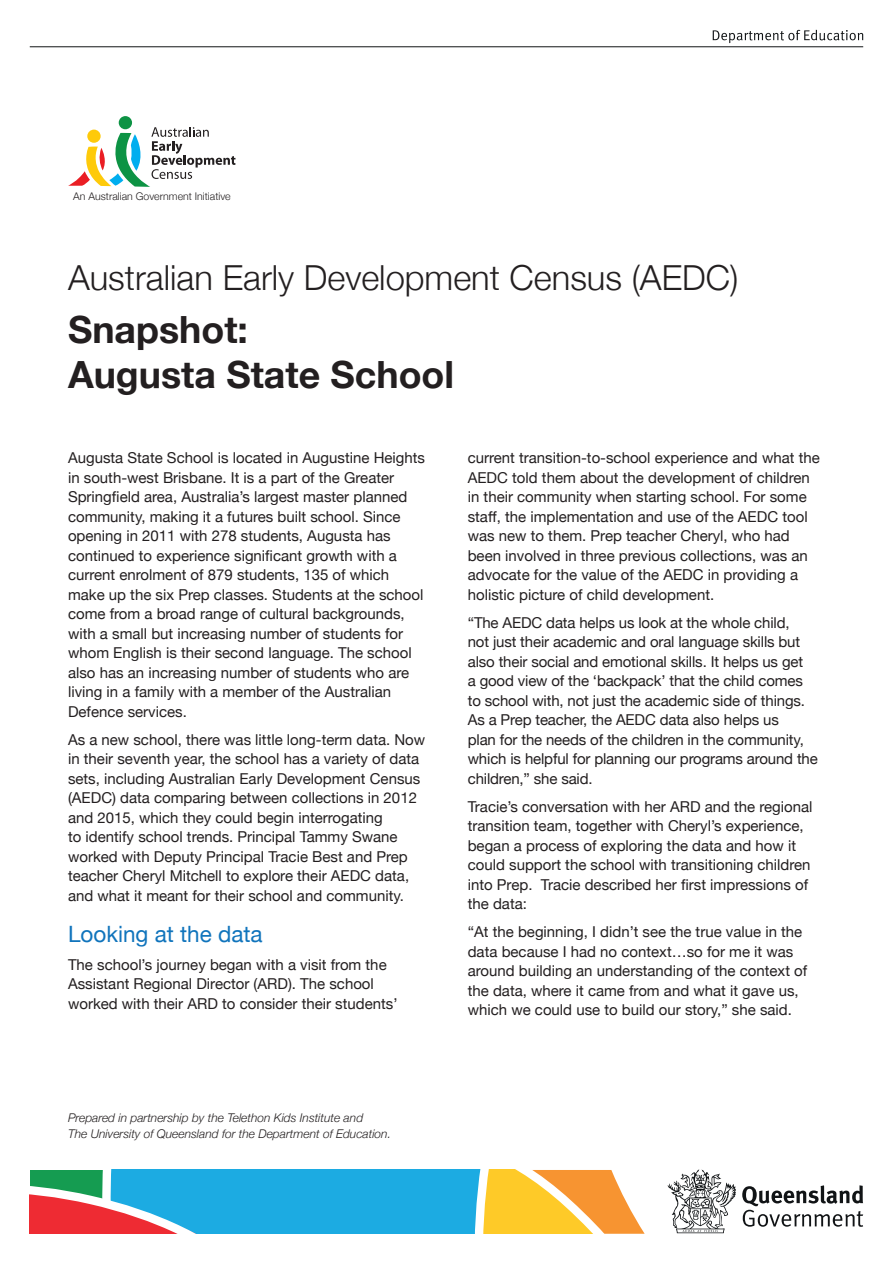
<style>
.page{position:relative;width:893px;height:1263px;background:#fff}
.page>*{position:absolute;margin:0;border:0;box-sizing:border-box;transform-origin:0 0}
.t1{font:700 37.5px/45px "Helvetica Neue";color:#231f20}
.t2{font:300 34.5px "Helvetica Neue";color:#231f20}
.t3{font:22.5px "Helvetica Neue";color:#1074bc}
.t4{font:15px/19.5px "Helvetica Neue";color:#231f20}
.t5{font:italic 300 12px/15.8px "Helvetica Neue";color:#231f20}
.t6{font:300 10.5px "Helvetica Neue";color:#231f20}
</style>
<div class="page">
<hr style="left:30px;top:46px;width:833px;height:1px;background:#111416">
<div style="left:119px;top:116px;width:13px;height:13px;background:#0d9344;border-radius:50%"></div>
<svg style="left:68px;top:127px;width:167px;height:60px"></svg>
<svg style="left:713px;top:30px;width:150px;height:13px"></svg>
<svg style="left:742px;top:1185px;width:121px;height:42px"></svg>
<svg style="left:668px;top:1169px;width:68px;height:64px"></svg>
<svg style="left:30px;top:1170px;width:615px;height:64px;background:#75a8a9"></svg>
<p class="t6" style="left:73px;top:188px;width:159px">An Australian Government Initiative</p>
<h1 class="t2" style="left:68px;top:249px;width:672px">Australian Early Development Census (AEDC)</h1>
<h1 class="t1" style="left:68px;top:308px;width:388px">Snapshot:<br>Augusta State School</h1>
<p class="t4" style="left:68px;top:449px;width:359px">Augusta State School is located in Augustine Heights in south-west Brisbane. It is a part of the Greater</p>
<p class="t4" style="left:68px;top:488px;width:357px">Springfield area, Australia’s largest master planned community, making it a futures built school. Since opening in 2011 with 278 students, Augusta has continued to experience significant growth with a current enrolment of 879 students, 135 of which make up the six Prep classes. Students at the school come from a broad range of cultural backgrounds, with a small but increasing number of students for whom English is their second language. The school also has an increasing number of students who are living in a family with a member of the Australian</p>
<p class="t4" style="left:68px;top:702px;width:120px">Defence services.</p>
<p class="t4" style="left:68px;top:730px;width:359px">As a new school, there was little long-term data. Now in their seventh year, the school has a variety of data sets, including Australian Early Development Census (AEDC) data comparing between collections in 2012 and 2015, which they could begin interrogating<br>to identify school trends. Principal Tammy Swane worked with Deputy Principal Tracie Best and Prep teacher Cheryl Mitchell to explore their AEDC data, and what it meant for their school and community.</p>
<h1 class="t3" style="left:68px;top:917px;width:196px">Looking at the data</h1>
<p class="t4" style="left:68px;top:955px;width:331px">The school’s journey began with a visit from the<br>Assistant Regional Director (ARD). The school worked with their ARD to consider their students’</p>
<p class="t5" style="left:68px;top:1109px;width:324px">Prepared in partnership by the Telethon Kids Institute and<br>The University of Queensland for the Department of Education.</p>
<p class="t4" style="left:468px;top:449px;width:353px">current transition-to-school experience and what the</p>
<p class="t4" style="left:468px;top:468px;width:344px">AEDC told them about the development of children in their community when starting school. For some staff, the implementation and use of the AEDC tool was new to them. Prep teacher Cheryl, who had been involved in three previous collections, was an advocate for the value of the AEDC in providing a holistic picture of child development.</p>
<p class="t4" style="left:468px;top:613px;width:352px">“The AEDC data helps us look at the whole child,<br>not just their academic and oral language skills but also their social and emotional skills. It helps us get<br>a good view of the ‘backpack’ that the child comes to school with, not just the academic side of things.<br>As a Prep teacher, the AEDC data also helps us<br>plan for the needs of the children in the community, which is helpful for planning our programs around the children,” she said.</p>
<p class="t4" style="left:468px;top:797px;width:346px">Tracie’s conversation with her ARD and the regional transition team, together with Cheryl’s experience,</p>
<p class="t4" style="left:468px;top:836px;width:344px">began a process of exploring the data and how it could support the school with transitioning children</p>
<p class="t4" style="left:468px;top:875px;width:342px">into Prep. Tracie described her first impressions of</p>
<p class="t4" style="left:468px;top:895px;width:61px">the data:</p>
<p class="t4" style="left:468px;top:923px;width:336px">“At the beginning, I didn’t see the true value in the data because I had no context…so for me it was</p>
<p class="t4" style="left:468px;top:962px;width:341px">around building an understanding of the context of</p>
<p class="t4" style="left:468px;top:981px;width:332px">the data, where it came from and what it gave us, which we could use to build our story,” she said.</p>
</div>
